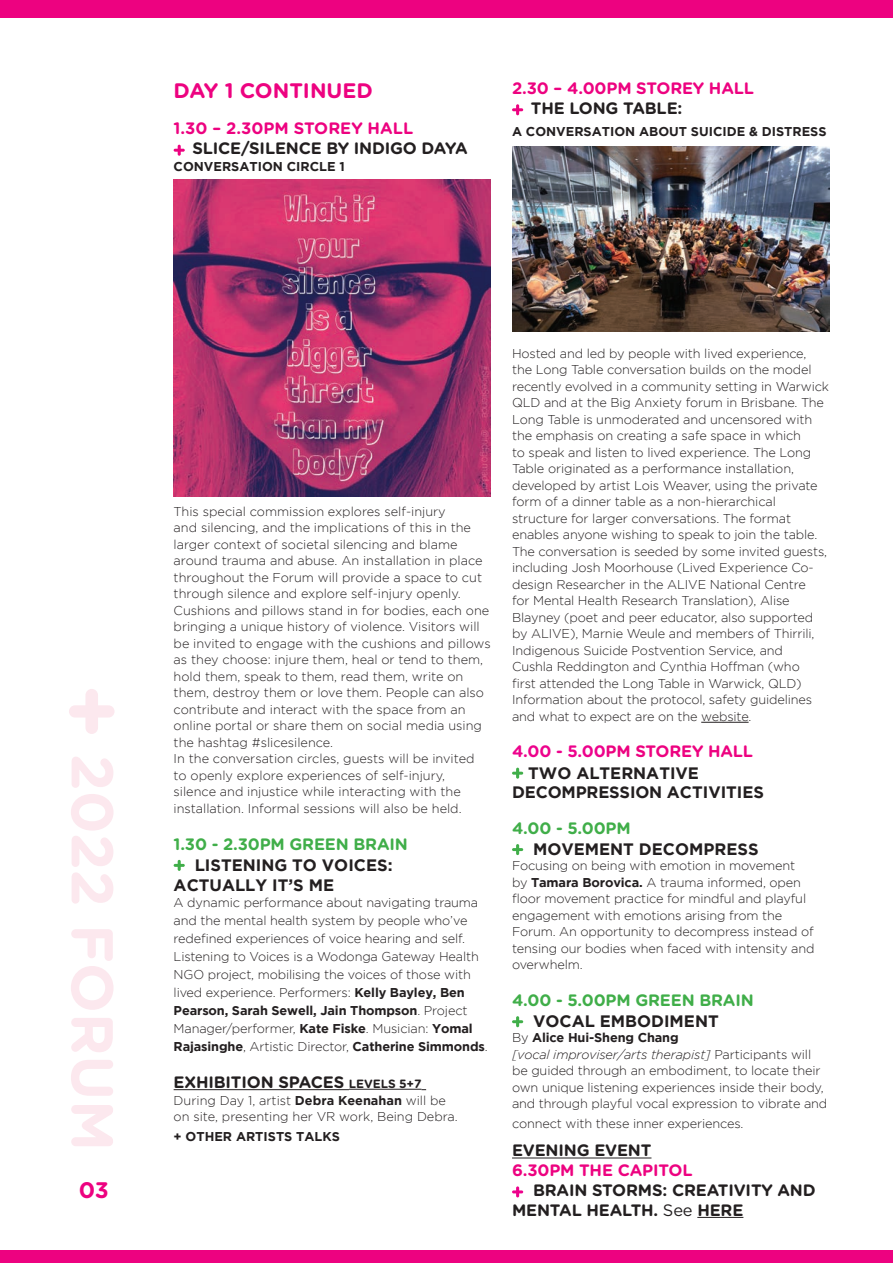
<style>
.page{position:relative;width:893px;height:1263px;background:#fff}
.page>*{position:absolute;margin:0;border:0;box-sizing:border-box;transform-origin:0 0}
.t1{font:700 58.95px "Gotham Rounded";color:#fce8ee}
.t2{font:700 22.5px "Gotham Rounded";color:#ed0280}
.t3{font:700 21px "Gotham Rounded";color:#ed0280}
.t4{font:700 16.5px/19.8px "Gotham Rounded";letter-spacing:-.01em;color:#231f20}
.t5{font:700 16.5px/21.3px "Gotham";color:#231f20}
.t6{font:700 16.5px/21.3px "Gotham Rounded";letter-spacing:-.01em;color:#40ae49;text-align:center}
.t7{font:700 16.5px/19.8px "Gotham Rounded";letter-spacing:-.01em;color:#ed0280}
.t8{font:300 12.75px/16.5px "Gotham";letter-spacing:-.01em;color:#231f20}
.t9{font:700 12.75px "Gotham";color:#231f20}
.s1{color:#ed0280}
.s2{color:#231f20}
.s3{font-family:"Gotham";color:#231f20}
.s4{font-weight:700}
.s5{font-size:12px}
.s6{font-family:"Gotham Rounded";color:#ed028c}
.s7{font-family:"Gotham Rounded";color:#ed0280}
.s8{font-family:"Gotham Rounded";color:#40ae49}
.s9{font-style:italic}
.s10{font-weight:400}
</style>
<div class="page">
<div style="left:0;top:1250px;width:893px;height:13px;background:#ed0280"></div>
<div style="left:0;top:0;width:893px;height:18px;background:#ed0280"></div>
<hr style="left:174px;top:1089px;width:175px;height:1px;background:#231f20">
<hr style="left:349px;top:1089px;width:72px;height:1px;background:#231f20">
<svg style="left:174px;top:145px;width:11px;height:11px"></svg>
<svg style="left:174px;top:860px;width:11px;height:11px"></svg>
<hr style="left:701px;top:722px;width:48px;height:1px;background:#231f20">
<hr style="left:512px;top:1157px;width:139px;height:1px;background:#231f20">
<hr style="left:697px;top:1217px;width:46px;height:1px;background:#231f20">
<svg style="left:512px;top:104px;width:11px;height:11px"></svg>
<svg style="left:512px;top:768px;width:11px;height:11px"></svg>
<svg style="left:512px;top:844px;width:11px;height:11px"></svg>
<svg style="left:512px;top:1016px;width:11px;height:11px"></svg>
<svg style="left:512px;top:1186px;width:11px;height:11px"></svg>
<img style="left:174px;top:180px;width:317px;height:317px">
<img style="left:512px;top:146px;width:317px;height:186px">
<svg style="left:69px;top:689px;width:46px;height:45px"></svg>
<p class="t3" style="left:174px;top:75px;width:201px">DAY 1 CONTINUED</p>
<p class="t4" style="left:192px;top:118px;width:277px;text-indent:-19px"><span class="s1">1.30 – 2.30PM STOREY HALL<br></span>SLICE/SILENCE BY INDIGO DAYA</p>
<p class="t9" style="left:174px;top:159px;width:173px">CONVERSATION CIRCLE 1</p>
<p class="t7" style="left:531px;top:78px;width:225px;text-indent:-19px">2.30 – 4.00PM STOREY HALL<br><span class="s2">THE LONG TABLE:</span></p>
<p class="t9" style="left:512px;top:124px;width:316px">A CONVERSATION ABOUT SUICIDE &amp; DISTRESS</p>
<p class="t1" style="left:136px;top:754px;width:399px;rotate:90deg">2022 FORUM</p>
<p class="t2" style="left:79px;top:1173px;width:32px">03</p>
<p class="t8" style="left:174px;top:503px;width:319px">This special commission explores self-injury<br>and silencing, and the implications of this in the larger context of societal silencing and blame around trauma and abuse. An installation in place throughout the Forum will provide a space to cut through silence and explore self-injury openly.<br>Cushions and pillows stand in for bodies, each one bringing a unique history of violence. Visitors will be invited to engage with the cushions and pillows as they choose: injure them, heal or tend to them, hold them, speak to them, read them, write on them, destroy them or love them. People can also contribute and interact with the space from an online portal or share them on social media using the hashtag #slicesilence.<br>In the conversation circles, guests will be invited to openly explore experiences of self-injury, silence and injustice while interacting with the installation. Informal sessions will also be held.</p>
<p class="t6" style="left:174px;top:832px;width:236px">1.30 - 2.30PM GREEN BRAIN<br><span class="s3">LISTENING TO VOICES:</span></p>
<p class="t5" style="left:174px;top:874px;width:162px">ACTUALLY IT’S ME</p>
<p class="t8" style="left:174px;top:893px;width:316px;line-height:18px">A dynamic performance about navigating trauma and the mental health system by people who’ve redefined experiences of voice hearing and self.<br>Listening to Voices is a Wodonga Gateway Health NGO project, mobilising the voices of those with lived experience. Performers: <span class="s4">Kelly Bayley, Ben Pearson, Sarah Sewell, Jain Thompson</span>. Project Manager/performer, <span class="s4">Kate Fiske</span>. Musician: <span class="s4">Yomal Rajasinghe</span>, Artistic Director, <span class="s4">Catherine Simmonds</span>.</p>
<p class="t4" style="left:174px;top:1071px;width:249px">EXHIBITION SPACES <span class="s5">LEVELS 5+7</span></p>
<p class="t8" style="left:174px;top:1091px;width:286px">During Day 1, artist <span class="s4">Debra Keenahan</span> will be on site, presenting her VR work, Being Debra.</p>
<p class="t9" style="left:174px;top:1129px;width:168px">+ OTHER ARTISTS TALKS</p>
<p class="t8" style="left:512px;top:345px;width:319px">Hosted and led by people with lived experience, the Long Table conversation builds on the model recently evolved in a community setting in Warwick QLD and at the Big Anxiety forum in Brisbane. The Long Table is unmoderated and uncensored with the emphasis on creating a safe space in which<br>to speak and listen to lived experience. The Long Table originated as a performance installation, developed by artist Lois Weaver, using the private form of a dinner table as a non-hierarchical structure for larger conversations. The format enables anyone wishing to speak to join the table.<br>The conversation is seeded by some invited guests, including Josh Moorhouse (Lived Experience Co&shy;design Researcher in the ALIVE National Centre<br>for Mental Health Research Translation), Alise Blayney (poet and peer educator, also supported by ALIVE), Marnie Weule and members of Thirrili, Indigenous Suicide Postvention Service, and<br>Cushla Reddington and Cynthia Hoffman (who<br>first attended the Long Table in Warwick, QLD)<br>Information about the protocol, safety guidelines and what to expect are on the website.</p>
<p class="t5" style="left:528px;top:740px;width:227px;text-indent:-16px"><span class="s6">4.00 - 5.00</span><span class="s7">PM STOREY HALL<br></span>TWO ALTERNATIVE</p>
<p class="t5" style="left:512px;top:781px;width:254px">DECOMPRESSION ACTIVITIES</p>
<p class="t5" style="left:533px;top:817px;width:227px;text-indent:-21px"><span class="s8">4.00 - 5.00PM<br></span>MOVEMENT DECOMPRESS</p>
<p class="t8" style="left:512px;top:857px;width:304px">Focusing on being with emotion in movement<br>by <span class="s4">Tamara Borovica.</span> A trauma informed, open floor movement practice for mindful and playful engagement with emotions arising from the Forum. An opportunity to decompress instead of tensing our bodies when faced with intensity and overwhelm.</p>
<p class="t6" style="left:533px;top:989px;width:222px;text-align:left;text-indent:-21px">4.00 - 5.00PM GREEN BRAIN<br><span class="s3">VOCAL EMBODIMENT</span></p>
<p class="t8" style="left:512px;top:1029px;width:317px">By <span class="s4">Alice Hui-Sheng Chang<br></span><span class="s9">[vocal improviser/arts therapist]</span> Participants will be guided through an embodiment, to locate their own unique listening experiences inside their body, and through playful vocal expression to vibrate and</p>
<p class="t8" style="left:512px;top:1115px;width:233px">connect with these inner experiences.</p>
<p class="t4" style="left:512px;top:1140px;width:141px">EVENING EVENT</p>
<p class="t7" style="left:512px;top:1160px;width:182px">6.30PM THE CAPITOL</p>
<p class="t4" style="left:533px;top:1179px;width:284px">BRAIN STORMS: CREATIVITY AND</p>
<p class="t4" style="left:512px;top:1199px;width:233px">MENTAL HEALTH. <span class="s10">See</span> HERE</p>
</div>
